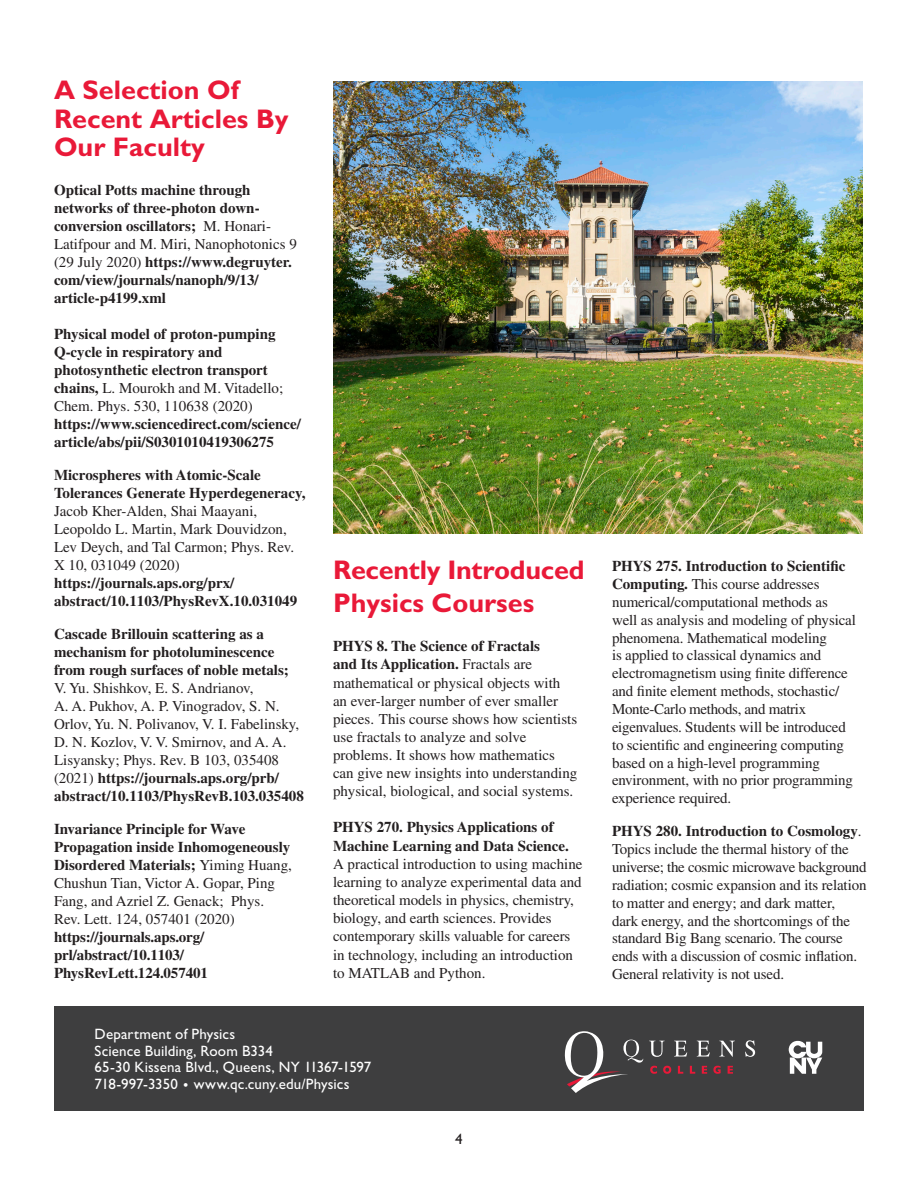
<style>
.page{position:relative;width:918px;height:1188px;background:#fff}
.page>*{position:absolute;margin:0;border:0;box-sizing:border-box;transform-origin:0 0}
.t1{font:700 27px/28.5px "Gill Sans Std";color:#e91938}
.t2{font:15px/17.9px "Times LT Std";letter-spacing:-.01em;color:#231f20}
.t3{font:700 15px/18px "Times LT Std";color:#231f20}
.t4{font:15px "Gill Sans Std";letter-spacing:.005em;color:#fff}
.t5{font:15px "Gill Sans Std";color:#231f20}
.s1{font-weight:400}
.s2{font-weight:700}
</style>
<div class="page">
<img style="left:333px;top:81px;width:530px;height:453px">
<div style="left:55px;top:1007px;width:809px;height:104px;background:#3e3e3f"></div>
<svg style="left:650px;top:1066px;width:7px;height:8px"></svg>
<svg style="left:663px;top:1066px;width:8px;height:8px"></svg>
<svg style="left:678px;top:1066px;width:5px;height:8px"></svg>
<svg style="left:690px;top:1066px;width:5px;height:8px"></svg>
<svg style="left:702px;top:1066px;width:5px;height:8px"></svg>
<svg style="left:713px;top:1066px;width:8px;height:8px"></svg>
<svg style="left:728px;top:1066px;width:5px;height:8px"></svg>
<svg style="left:649px;top:1041px;width:16px;height:16px"></svg>
<svg style="left:674px;top:1041px;width:13px;height:16px"></svg>
<svg style="left:697px;top:1041px;width:13px;height:16px"></svg>
<svg style="left:719px;top:1041px;width:16px;height:16px"></svg>
<svg style="left:745px;top:1040px;width:10px;height:17px"></svg>
<svg style="left:565px;top:1031px;width:78px;height:62px"></svg>
<svg style="left:789px;top:1041px;width:33px;height:33px"></svg>
<p class="t1" style="left:54px;top:76px;width:236px">A Selection Of<br>Recent Articles By<br>Our Faculty</p>
<p class="t3" style="left:54px;top:181px;width:244px">Optical Potts machine through networks of three-photon down&shy;conversion oscillators; <span class="s1">M. Honari-Latifpour and M. Miri, Nanophotonics 9 (29 July 2020)</span> https://www.degruyter. com/view/journals/nanoph/9/13/ article-p4199.xml</p>
<p class="t3" style="left:54px;top:325px;width:231px">Physical model of proton-pumping Q-cycle in respiratory and photosynthetic electron transport chains, <span class="s1">L. Mourokh and M. Vitadello; Chem. Phys. 530, 110638 (2020)</span></p>
<p class="t3" style="left:54px;top:415px;width:248px">https://www.sciencedirect.com/science/ article/abs/pii/S0301010419306275</p>
<p class="t2" style="left:54px;top:466px;width:253px"><span class="s2">Microspheres with Atomic-Scale Tolerances Generate Hyperdegeneracy, </span>Jacob Kher-Alden, Shai Maayani, Leopoldo L. Martin, Mark Douvidzon, Lev Deych, and Tal Carmon; Phys. Rev.<br>X 10, 031049 (2020)</p>
<p class="t3" style="left:54px;top:574px;width:245px">https://journals.aps.org/prx/ abstract/10.1103/PhysRevX.10.031049</p>
<p class="t2" style="left:54px;top:625px;width:251px"><span class="s2">Cascade Brillouin scattering as a mechanism for photoluminescence from rough surfaces of noble metals; </span>V. Yu. Shishkov, E. S. Andrianov,<br>A. A. Pukhov, A. P. Vinogradov, S. N.<br>Orlov, Yu. N. Polivanov, V. I. Fabelinsky, D. N. Kozlov, V. V. Smirnov, and A. A.<br>Lisyansky; Phys. Rev. B 103, 035408 (2021) <span class="s2">https://journals.aps.org/prb/ abstract/10.1103/PhysRevB.103.035408</span></p>
<p class="t2" style="left:54px;top:820px;width:240px"><span class="s2">Invariance Principle for Wave Propagation inside Inhomogeneously Disordered Materials;</span> Yiming Huang, Chushun Tian, Victor A. Gopar, Ping Fang, and Azriel Z. Genack; Phys.<br>Rev. Lett. 124, 057401 (2020)</p>
<p class="t3" style="left:54px;top:928px;width:155px">https://journals.aps.org/ prl/abstract/10.1103/<br>PhysRevLett.124.057401</p>
<p class="t1" style="left:333px;top:554px;width:253px;line-height:33px">Recently Introduced<br>Physics Courses</p>
<p class="t2" style="left:333px;top:637px;width:246px"><span class="s2">PHYS 8. The Science of Fractals<br>and Its Application.</span> Fractals are mathematical or physical objects with an ever-larger number of ever smaller pieces. This course shows how scientists use fractals to analyze and solve problems. It shows how mathematics can give new insights into understanding physical, biological, and social systems.</p>
<p class="t2" style="left:333px;top:818px;width:251px"><span class="s2">PHYS 270. Physics Applications of Machine Learning and Data Science.<br></span>A practical introduction to using machine learning to analyze experimental data and theoretical models in physics, chemistry, biology, and earth sciences. Provides contemporary skills valuable for careers in technology, including an introduction to MATLAB and Python.</p>
<p class="t4" style="left:95px;top:1026px;width:142px">Department of Physics</p>
<p class="t4" style="left:95px;top:1042px;width:180px">Science Building, Room B334</p>
<p class="t4" style="left:95px;top:1059px;width:278px">65-30 Kissena Blvd., Queens, NY 11367-1597</p>
<p class="t4" style="left:95px;top:1075px;width:256px">718-997-3350 • www.qc.cuny.edu/Physics</p>
<p class="t5" style="left:455px;top:1131px;width:9px">4</p>
<p class="t2" style="left:612px;top:557px;width:245px"><span class="s2">PHYS 275. Introduction to Scientific Computing.</span> This course addresses numerical/computational methods as well as analysis and modeling of physical phenomena. Mathematical modeling<br>is applied to classical dynamics and electromagnetism using finite difference and finite element methods, stochastic/ Monte-Carlo methods, and matrix eigenvalues. Students will be introduced to scientific and engineering computing based on a high-level programming environment, with no prior programming experience required.</p>
<p class="t2" style="left:612px;top:822px;width:256px"><span class="s2">PHYS 280. Introduction to Cosmology</span>.<br>Topics include the thermal history of the universe; the cosmic microwave background radiation; cosmic expansion and its relation to matter and energy; and dark matter,<br>dark energy, and the shortcomings of the standard Big Bang scenario. The course ends with a discussion of cosmic inflation.<br>General relativity is not used.</p>
</div>
